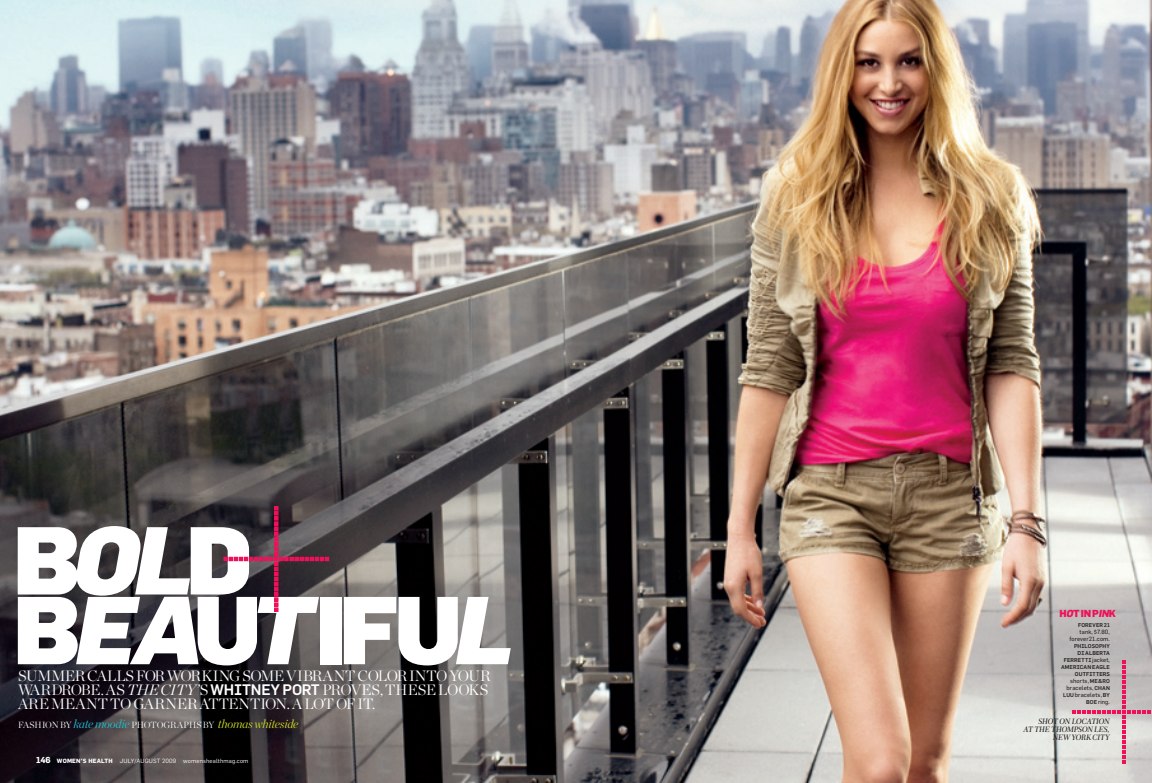
<style>
.page{position:relative;width:1152px;height:783px;background:#fff}
.page>*{position:absolute;margin:0;border:0;box-sizing:border-box;transform-origin:0 0}
.t1{font:900 94.4px "Flama";color:#fff}
.SS_DEK_ChronDispla{font:300 15px/14px "Chronicle Display";letter-spacing:-.01em;color:#fff}
.SB_Text_SM_Flama_B{font:800 10px "Flama";color:#ee1059}
.SS_DEK_ChronDispla-2{font:300 9px "Chronicle Display";letter-spacing:-.005em;color:#fff}
.SS_DEK_ChronDispla-3{font:italic 8px/8px "Scotch FB Display";letter-spacing:-.035em;color:#231f20;text-align:right}
.DP_SB_TEXT_FlamaLt{font:6px/7px "Flama Basic";letter-spacing:.015em;color:#231f20;text-align:right}
.t2{font:6px "Flama";letter-spacing:.025em;color:#fff}
.DP_SB_TEXT_FlamaLt-2{font:500 5.5px/7px "Flama";letter-spacing:.02em;color:#231f20;text-align:right}
.s1{font-style:italic}
.s2{font-family:"Flama";font-weight:500}
.s3{font-style:italic;font-size:12px;color:#21bece}
.s4{font-style:italic;font-size:12px;color:#cadb2a}
.s5{font-weight:700;font-size:8.5px}
.s6{font-weight:700}
.s7{font-family:"Flama Basic";font-weight:400;font-size:6px}
.s8{font-family:"Flama";font-weight:500;font-size:5.5px}
</style>
<div class="page">
<img style="left:0;top:0;width:1152px;height:783px">
<svg style="left:1072px;top:660px;width:78px;height:103px;background:#d1c0c3"></svg>
<div style="left:20px;top:720px;width:284px;height:14px;background:#231f20;opacity:.2"></div>
<svg style="left:224px;top:506px;width:105px;height:105px;background:#4b3841"></svg>
<p class="t1" style="left:13px;top:500px;width:241px">b<span class="s1">OL</span>d</p>
<p class="t1" style="left:13px;top:570px;width:502px">b<span class="s1">EA</span>u<span class="s1">T</span>ifu<span class="s1">L</span></p>
<p class="SS_DEK_ChronDispla" style="left:18px;top:668px;width:474px">SUMMER CALLS FOR WORKING SOME VIBRANT COLOR INTO YOUR<br>WARDROBE. AS <span class="s1">The City’</span>S <span class="s2">WHITNEY PORT</span> PROVES, THESE LOOKS<br>ARE MEANT TO GARNER ATTENTION. A LOT OF IT.</p>
<p class="SS_DEK_ChronDispla-2" style="left:18px;top:718px;width:282px">FASHION BY <span class="s3">kate moodie</span> PHOTOGRAPHS BY <span class="s4">thomas whiteside</span></p>
<p class="t2" style="left:36px;top:757px;width:214px"><span class="s5">146</span> <span class="s6">WOMEN’S HEALTH</span> july/august 2009 womenshealthmag.com</p>
<p class="SB_Text_SM_Flama_B" style="left:1059px;top:607px;width:58px">H<span class="s1">O</span>T IN P<span class="s1">IN</span>K</p>
<p class="DP_SB_TEXT_FlamaLt-2" style="left:1078px;top:621px;width:33px">FOREVER 21</p>
<p class="DP_SB_TEXT_FlamaLt" style="left:1069px;top:628px;width:42px">tank, $7.80, forever21.com.</p>
<p class="DP_SB_TEXT_FlamaLt-2" style="left:1061px;top:642px;width:50px">PHILOSOPHY<br>DI ALBERTA<br>FERRETTI <span class="s7">jacket,<br></span>AMERICAN EAGLE<br>OUTFITTERS</p>
<p class="DP_SB_TEXT_FlamaLt" style="left:1063px;top:677px;width:48px">shorts, <span class="s8">ME&amp;RO </span>bracelets, <span class="s8">CHAN<br>LUU</span> bracelets, <span class="s8">BY<br>BOE</span> ring.</p>
<p class="SS_DEK_ChronDispla-3" style="left:1023px;top:717px;width:88px">SHOT ON LOCATION<br>AT THE THOMPSON LES,<br>NEW YORK CITY</p>
</div>
